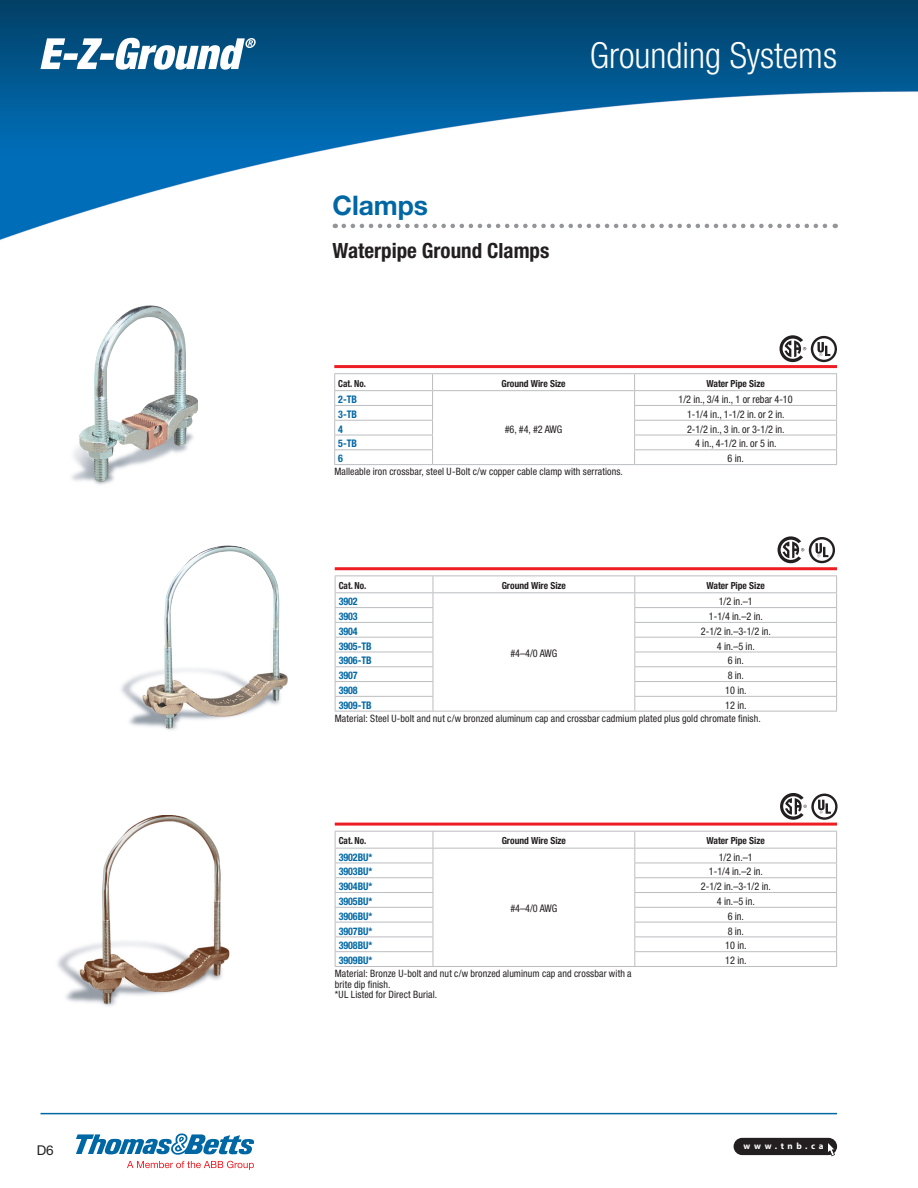
<style>
.page{position:relative;width:918px;height:1188px;background:#fff}
.page>*{position:absolute;margin:0;border:0;box-sizing:border-box;transform-origin:0 0}
.t1{font:300 condensed 36px "Helvetica Neue LT Std";color:#fff}
._18_18_Bold___L___Ru{font:700 27px "Helvetica Neue LT Std";letter-spacing:-.005em;color:#0067a5}
._14_16_bold_condense{font:700 condensed 21px "Helvetica Neue LT Std";color:#231f20}
.t2{font:13.5px "Helvetica Neue LT Std";color:#231f20}
._7_-_Texte_Center_7{font:condensed 10.5px "Helvetica Neue LT Std";letter-spacing:-.005em;color:#231f20}
._5_-_Code_bleu_Left{font:700 condensed 10.5px "Helvetica Neue LT Std";letter-spacing:-.005em;color:#0067a5;scale:.95 1}
._7_7_Roman_condensed{font:condensed 10.2px/10.5px "Helvetica Neue LT Std";letter-spacing:.01em;color:#231f20}
._3_-_Titre_Center_7{font:700 condensed 9.75px "Helvetica Neue LT Std";letter-spacing:-.005em;color:#231f20}
._3_-_Titre_left{font:700 condensed 9.75px "Helvetica Neue LT Std";letter-spacing:-.005em;color:#231f20;scale:.94 1}
.t3{font:700 9px "Myriad Pro";letter-spacing:.405em;color:#fff}
</style>
<div class="page">
<img style="left:0;top:0;width:918px;height:240px">
<div style="left:734px;top:1138px;width:103px;height:17px;background:#231f20;border-radius:9px"></div>
<svg style="left:827px;top:1143px;width:8px;height:13px"></svg>
<hr style="left:40px;top:1113px;width:797px;height:1px;background:#0067a5">
<svg style="left:40px;top:38px;width:216px;height:32px"></svg>
<svg style="left:127px;top:1161px;width:127px;height:9px"></svg>
<svg style="left:76px;top:1133px;width:178px;height:22px"></svg>
<svg style="left:344px;top:224px;width:492px;height:4px"></svg>
<hr style="left:334px;top:365px;width:503px;height:3px;background:#ee1d23">
<hr style="left:334px;top:373px;width:99px;height:1px;background:#bcbdc0">
<hr style="left:433px;top:373px;width:202px;height:1px;background:#bcbdc0">
<hr style="left:635px;top:373px;width:202px;height:1px;background:#bcbdc0">
<hr style="left:433px;top:464px;width:202px;height:1px;background:#bcbdc0">
<hr style="left:334px;top:464px;width:99px;height:1px;background:#bcbdc0">
<svg style="left:334px;top:374px;width:503px;height:90px"></svg>
<hr style="left:635px;top:464px;width:202px;height:1px;background:#bcbdc0">
<hr style="left:335px;top:567px;width:502px;height:3px;background:#ee1d23">
<hr style="left:335px;top:575px;width:98px;height:1px;background:#bcbdc0">
<hr style="left:433px;top:575px;width:202px;height:1px;background:#bcbdc0">
<hr style="left:635px;top:575px;width:202px;height:1px;background:#bcbdc0">
<hr style="left:433px;top:711px;width:202px;height:1px;background:#bcbdc0">
<hr style="left:335px;top:711px;width:98px;height:1px;background:#bcbdc0">
<svg style="left:335px;top:576px;width:502px;height:135px"></svg>
<hr style="left:635px;top:711px;width:202px;height:1px;background:#bcbdc0">
<hr style="left:335px;top:823px;width:502px;height:3px;background:#ee1d23">
<hr style="left:433px;top:966px;width:202px;height:1px;background:#bcbdc0">
<hr style="left:335px;top:966px;width:98px;height:1px;background:#bcbdc0">
<svg style="left:335px;top:831px;width:502px;height:135px"></svg>
<hr style="left:635px;top:966px;width:202px;height:1px;background:#bcbdc0">
<img style="left:71px;top:305px;width:127px;height:180px">
<img style="left:121px;top:545px;width:167px;height:185px">
<img style="left:57px;top:816px;width:173px;height:190px">
<svg style="left:780px;top:335px;width:57px;height:27px"></svg>
<svg style="left:778px;top:536px;width:57px;height:27px"></svg>
<svg style="left:780px;top:793px;width:58px;height:27px"></svg>
<h3 class="t2" style="left:37px;top:1142px;width:19px">D6</h3>
<h1 class="t1" style="left:590px;top:34px;width:249px">Grounding Systems</h1>
<p class="_18_18_Bold___L___Ru" style="left:333px;top:189px;width:97px">Clamps</p>
<p class="_14_16_bold_condense" style="left:333px;top:238px;width:218px">Waterpipe Ground Clamps</p>
<p class="_3_-_Titre_left" style="left:338px;top:378px;width:31px">Cat. No.</p>
<p class="_3_-_Titre_Center_7" style="left:501px;top:378px;width:66px">Ground Wire Size</p>
<p class="_3_-_Titre_Center_7" style="left:706px;top:378px;width:60px">Water Pipe Size</p>
<p class="_5_-_Code_bleu_Left" style="left:338px;top:393px;width:21px">2-TB</p>
<p class="_7_-_Texte_Center_7" style="left:505px;top:423px;width:59px">#6, #4, #2 AWG</p>
<p class="_7_-_Texte_Center_7" style="left:679px;top:393px;width:116px">1/2 in., 3/4 in., 1 or rebar 4-10</p>
<p class="_5_-_Code_bleu_Left" style="left:338px;top:408px;width:21px">3-TB</p>
<p class="_7_-_Texte_Center_7" style="left:687px;top:408px;width:99px">1-1/4 in., 1-1/2 in. or 2 in.</p>
<p class="_5_-_Code_bleu_Left" style="left:338px;top:423px;width:7px">4</p>
<p class="_7_-_Texte_Center_7" style="left:687px;top:423px;width:99px">2-1/2 in., 3 in. or 3-1/2 in.</p>
<p class="_5_-_Code_bleu_Left" style="left:338px;top:437px;width:21px">5-TB</p>
<p class="_7_-_Texte_Center_7" style="left:695px;top:438px;width:83px">4 in., 4-1/2 in. or 5 in.</p>
<p class="_5_-_Code_bleu_Left" style="left:338px;top:452px;width:7px">6</p>
<p class="_7_-_Texte_Center_7" style="left:728px;top:452px;width:18px">6 in.</p>
<p class="_7_7_Roman_condensed" style="left:334px;top:467px;width:290px">Malleable iron crossbar, steel U-Bolt c/w copper cable clamp with serrations.</p>
<p class="_3_-_Titre_left" style="left:339px;top:580px;width:31px">Cat. No.</p>
<p class="_3_-_Titre_Center_7" style="left:502px;top:580px;width:66px">Ground Wire Size</p>
<p class="_3_-_Titre_Center_7" style="left:707px;top:580px;width:60px">Water Pipe Size</p>
<p class="_5_-_Code_bleu_Left" style="left:339px;top:595px;width:22px">3902</p>
<p class="_7_-_Texte_Center_7" style="left:719px;top:595px;width:35px">1/2 in.–1</p>
<p class="_5_-_Code_bleu_Left" style="left:339px;top:610px;width:22px">3903</p>
<p class="_7_-_Texte_Center_7" style="left:709px;top:610px;width:55px">1-1/4 in.–2 in.</p>
<p class="_5_-_Code_bleu_Left" style="left:339px;top:625px;width:22px">3904</p>
<p class="_7_-_Texte_Center_7" style="left:701px;top:625px;width:71px">2-1/2 in.–3-1/2 in.</p>
<p class="_5_-_Code_bleu_Left" style="left:339px;top:640px;width:36px">3905-TB</p>
<p class="_7_-_Texte_Center_7" style="left:717px;top:640px;width:39px">4 in.–5 in.</p>
<p class="_5_-_Code_bleu_Left" style="left:339px;top:654px;width:36px">3906-TB</p>
<p class="_7_-_Texte_Center_7" style="left:728px;top:655px;width:18px">6 in.</p>
<p class="_5_-_Code_bleu_Left" style="left:339px;top:669px;width:22px">3907</p>
<p class="_7_-_Texte_Center_7" style="left:728px;top:669px;width:18px">8 in.</p>
<p class="_5_-_Code_bleu_Left" style="left:339px;top:684px;width:22px">3908</p>
<p class="_7_-_Texte_Center_7" style="left:725px;top:684px;width:23px">10 in.</p>
<p class="_5_-_Code_bleu_Left" style="left:339px;top:699px;width:36px">3909-TB</p>
<p class="_7_-_Texte_Center_7" style="left:725px;top:699px;width:23px">12 in.</p>
<p class="_7_7_Roman_condensed" style="left:335px;top:713px;width:428px">Material: Steel U-bolt and nut c/w bronzed aluminum cap and crossbar cadmium plated plus gold chromate finish.</p>
<p class="_7_-_Texte_Center_7" style="left:510px;top:647px;width:48px">#4–4/0 AWG</p>
<p class="_3_-_Titre_left" style="left:339px;top:835px;width:31px">Cat. No.</p>
<p class="_3_-_Titre_Center_7" style="left:502px;top:835px;width:66px">Ground Wire Size</p>
<p class="_3_-_Titre_Center_7" style="left:707px;top:835px;width:60px">Water Pipe Size</p>
<p class="_5_-_Code_bleu_Left" style="left:339px;top:851px;width:37px">3902BU*</p>
<p class="_7_-_Texte_Center_7" style="left:719px;top:851px;width:35px">1/2 in.–1</p>
<p class="_5_-_Code_bleu_Left" style="left:339px;top:865px;width:37px">3903BU*</p>
<p class="_7_-_Texte_Center_7" style="left:709px;top:866px;width:55px">1-1/4 in.–2 in.</p>
<p class="_5_-_Code_bleu_Left" style="left:339px;top:880px;width:37px">3904BU*</p>
<p class="_7_-_Texte_Center_7" style="left:701px;top:880px;width:71px">2-1/2 in.–3-1/2 in.</p>
<p class="_5_-_Code_bleu_Left" style="left:339px;top:895px;width:37px">3905BU*</p>
<p class="_7_-_Texte_Center_7" style="left:717px;top:895px;width:39px">4 in.–5 in.</p>
<p class="_5_-_Code_bleu_Left" style="left:339px;top:910px;width:37px">3906BU*</p>
<p class="_7_-_Texte_Center_7" style="left:728px;top:910px;width:18px">6 in.</p>
<p class="_5_-_Code_bleu_Left" style="left:339px;top:924px;width:37px">3907BU*</p>
<p class="_7_-_Texte_Center_7" style="left:728px;top:925px;width:18px">8 in.</p>
<p class="_5_-_Code_bleu_Left" style="left:339px;top:939px;width:37px">3908BU*</p>
<p class="_7_-_Texte_Center_7" style="left:725px;top:940px;width:23px">10 in.</p>
<p class="_5_-_Code_bleu_Left" style="left:339px;top:954px;width:37px">3909BU*</p>
<p class="_7_-_Texte_Center_7" style="left:725px;top:954px;width:23px">12 in.</p>
<p class="_7_7_Roman_condensed" style="left:335px;top:968px;width:298px">Material: Bronze U-bolt and nut c/w bronzed aluminum cap and crossbar with a brite dip finish.<br>*UL Listed for Direct Burial.</p>
<p class="_7_-_Texte_Center_7" style="left:510px;top:903px;width:48px">#4–4/0 AWG</p>
<p class="t3" style="left:743px;top:1140px;width:82px">www.tnb.ca</p>
</div>
